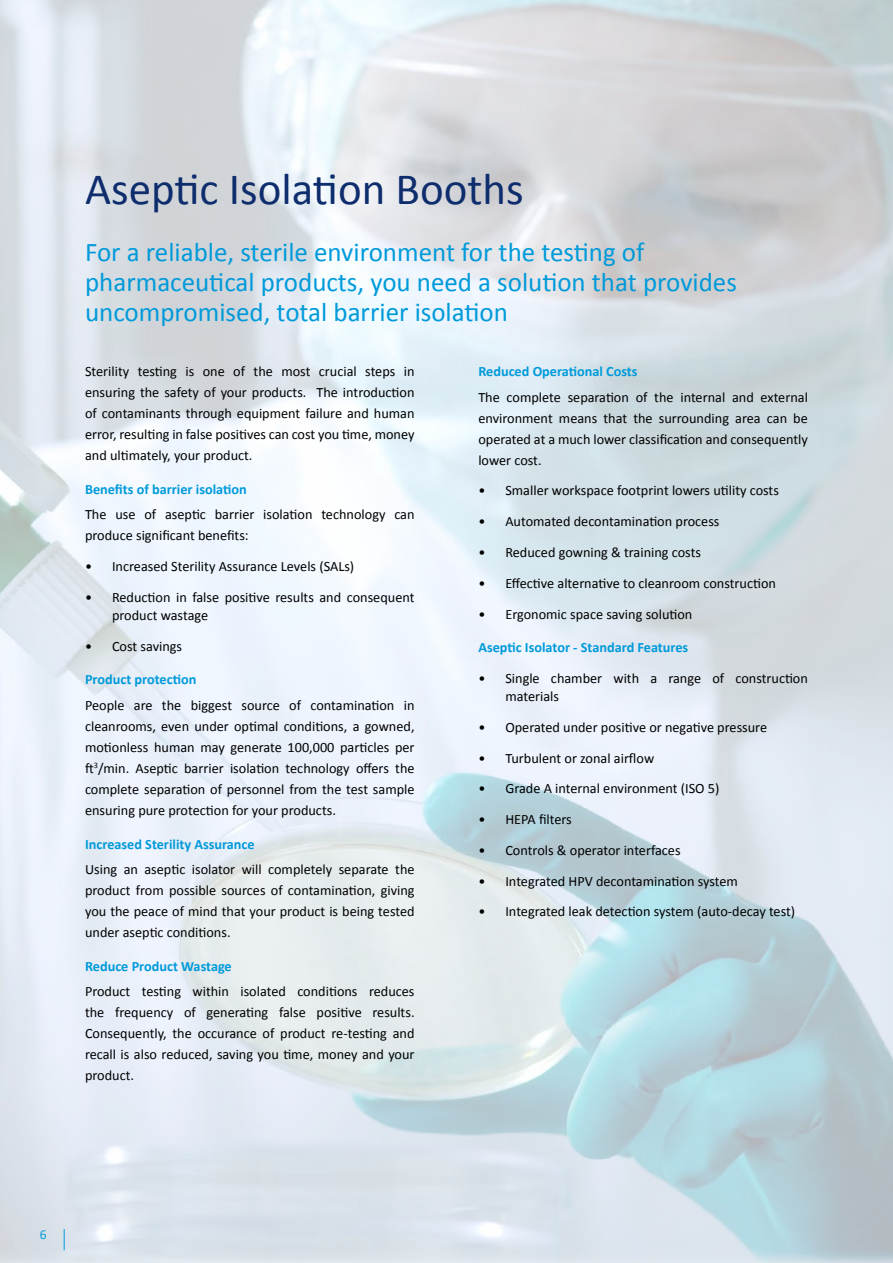
<style>
.page{position:relative;width:893px;height:1263px;background:#fff}
.page>*{position:absolute;margin:0;border:0;box-sizing:border-box;transform-origin:0 0}
.t1{font:45px "Calibri";color:#0e2d6d}
.t2{font:27px/30px "Calibri";color:#009ada}
.t3{font:14.25px/21px "Calibri";color:#000;text-align:justify}
.t4{font:700 14.25px "Calibri";color:#009ada}
.t5{font:13.5px "Calibri";color:#009ada}
</style>
<div class="page">
<svg style="left:64px;top:1229px;width:1px;height:21px"></svg>
<h1 class="t1" style="left:85px;top:161px;width:440px">Aseptic Isolation Booths</h1>
<h2 class="t2" style="left:85px;top:235px;width:653px">For a reliable, sterile environment for the testing of pharmaceutical products, you need a solution that provides uncompromised, total barrier isolation</h2>
<p class="t3" style="left:85px;top:360px;width:331px">Sterility testing is one of the most crucial steps in ensuring the safety of your products. The introduction of contaminants through equipment failure and human error, resulting in false positives can cost you time, money and ultimately, your product.</p>
<p class="t4" style="left:85px;top:481px;width:163px">Benefits of barrier isolation</p>
<p class="t3" style="left:85px;top:503px;width:331px">The use of aseptic barrier isolation technology can produce significant benefits:</p>
<p class="t3" style="left:85px;top:555px;width:271px">• Increased Sterility Assurance Levels (SALs)</p>
<p class="t3" style="left:112px;top:587px;width:304px;line-height:18px;text-indent:-27px">• Reduction in false positive results and consequent product wastage</p>
<p class="t3" style="left:85px;top:635px;width:99px">• Cost savings</p>
<p class="t4" style="left:85px;top:671px;width:113px">Product protection</p>
<p class="t3" style="left:85px;top:694px;width:331px">People are the biggest source of contamination in cleanrooms, even under optimal conditions, a gowned, motionless human may generate 100,000 particles per ft<sup>3</sup>/min. Aseptic barrier isolation technology offers the complete separation of personnel from the test sample ensuring pure protection for your products.</p>
<p class="t4" style="left:85px;top:835px;width:171px">Increased Sterility Assurance</p>
<p class="t3" style="left:85px;top:858px;width:331px">Using an aseptic isolator will completely separate the product from possible sources of contamination, giving you the peace of mind that your product is being tested under aseptic conditions.</p>
<p class="t4" style="left:85px;top:957px;width:148px">Reduce Product Wastage</p>
<p class="t3" style="left:85px;top:980px;width:331px">Product testing within isolated conditions reduces the frequency of generating false positive results.<br>Consequently, the occurance of product re-testing and recall is also reduced, saving you time, money and your product.</p>
<p class="t4" style="left:478px;top:363px;width:161px">Reduced Operational Costs</p>
<p class="t3" style="left:478px;top:386px;width:331px">The complete separation of the internal and external environment means that the surrounding area can be operated at a much lower classification and consequently lower cost.</p>
<p class="t3" style="left:478px;top:480px;width:302px">• Smaller workspace footprint lowers utility costs</p>
<p class="t3" style="left:478px;top:510px;width:243px">• Automated decontamination process</p>
<p class="t3" style="left:478px;top:541px;width:224px">• Reduced gowning &amp; training costs</p>
<p class="t3" style="left:478px;top:572px;width:299px">• Effective alternative to cleanroom construction</p>
<p class="t3" style="left:478px;top:603px;width:216px">• Ergonomic space saving solution</p>
<p class="t4" style="left:478px;top:639px;width:211px">Aseptic Isolator - Standard Features</p>
<p class="t3" style="left:505px;top:669px;width:304px;line-height:18px;text-indent:-27px">• Single chamber with a range of construction materials</p>
<p class="t3" style="left:478px;top:716px;width:290px">• Operated under positive or negative pressure</p>
<p class="t3" style="left:478px;top:747px;width:177px">• Turbulent or zonal airflow</p>
<p class="t3" style="left:478px;top:777px;width:243px">• Grade A internal environment (ISO 5)</p>
<p class="t3" style="left:478px;top:808px;width:95px">• HEPA filters</p>
<p class="t3" style="left:478px;top:839px;width:204px">• Controls &amp; operator interfaces</p>
<p class="t3" style="left:478px;top:870px;width:261px">• Integrated HPV decontamination system</p>
<p class="t3" style="left:478px;top:900px;width:318px">• Integrated leak detection system (auto-decay test)</p>
<p class="t5" style="left:40px;top:1226px;width:8px">6</p>
</div>
